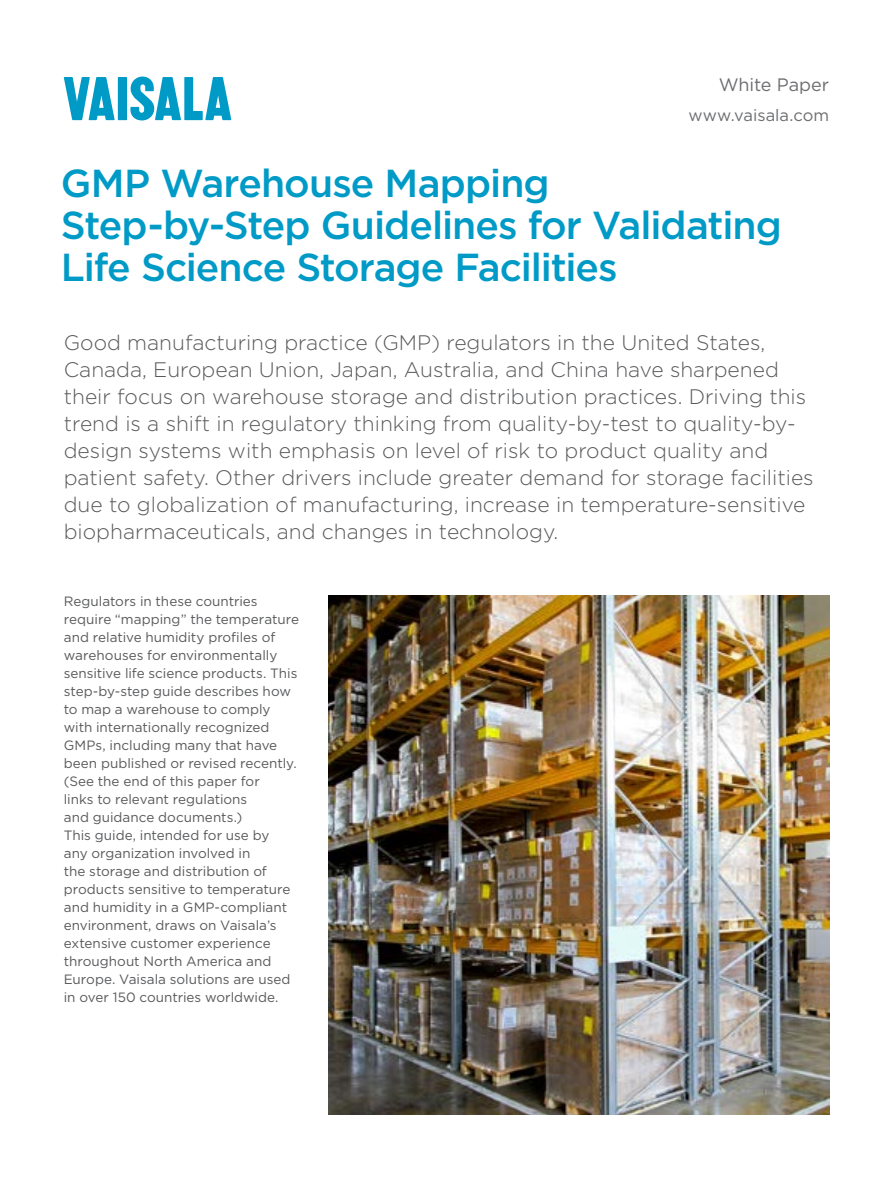
<style>
.page{position:relative;width:893px;height:1191px;background:#fff}
.page>*{position:absolute;margin:0;border:0;box-sizing:border-box;transform-origin:0 0}
.t1{font:500 39px/42px "Gotham";letter-spacing:-.025em;color:#009ac7}
.t2{font:300 21px/27px "Gotham";color:#58595b}
.t3{font:18px "Gotham";letter-spacing:-.005em;color:#6d6e71}
.t4{font:16.5px "Gotham";color:#6d6e71}
.t5{font:13.5px/18px "Gotham";color:#58595b}
</style>
<div class="page">
<img style="left:329px;top:595px;width:500px;height:519px">
<svg style="left:64px;top:77px;width:51px;height:43px"></svg>
<div style="left:118px;top:77px;width:9px;height:43px;background:#009ac7"></div>
<svg style="left:130px;top:77px;width:101px;height:43px"></svg>
<h3 class="t3" style="left:719px;top:73px;width:112px">White Paper</h3>
<p class="t4" style="left:688px;top:105px;width:142px">www.vaisala.com</p>
<h1 class="t1" style="left:61px;top:162px;width:723px">GMP Warehouse Mapping<br>Step-by-Step Guidelines for Validating<br>Life Science Storage Facilities</h1>
<p class="t2" style="left:64px;top:328px;width:751px">Good manufacturing practice (GMP) regulators in the United States, Canada, European Union, Japan, Australia, and China have sharpened their focus on warehouse storage and distribution practices. Driving this trend is a shift in regulatory thinking from quality-by-test to quality-by&shy;design systems with emphasis on level of risk to product quality and patient safety. Other drivers include greater demand for storage facilities due to globalization of manufacturing, increase in temperature-sensitive biopharmaceuticals, and changes in technology.</p>
<p class="t5" style="left:64px;top:592px;width:237px">Regulators in these countries require “mapping” the temperature and relative humidity profiles of warehouses for environmentally sensitive life science products. This step-by-step guide describes how to map a warehouse to comply with internationally recognized<br>GMPs, including many that have been published or revised recently. (See the end of this paper for<br>links to relevant regulations<br>and guidance documents.)<br>This guide, intended for use by<br>any organization involved in<br>the storage and distribution of products sensitive to temperature and humidity in a GMP-compliant environment, draws on Vaisala’s extensive customer experience throughout North America and<br>Europe. Vaisala solutions are used in over 150 countries worldwide.</p>
</div>
